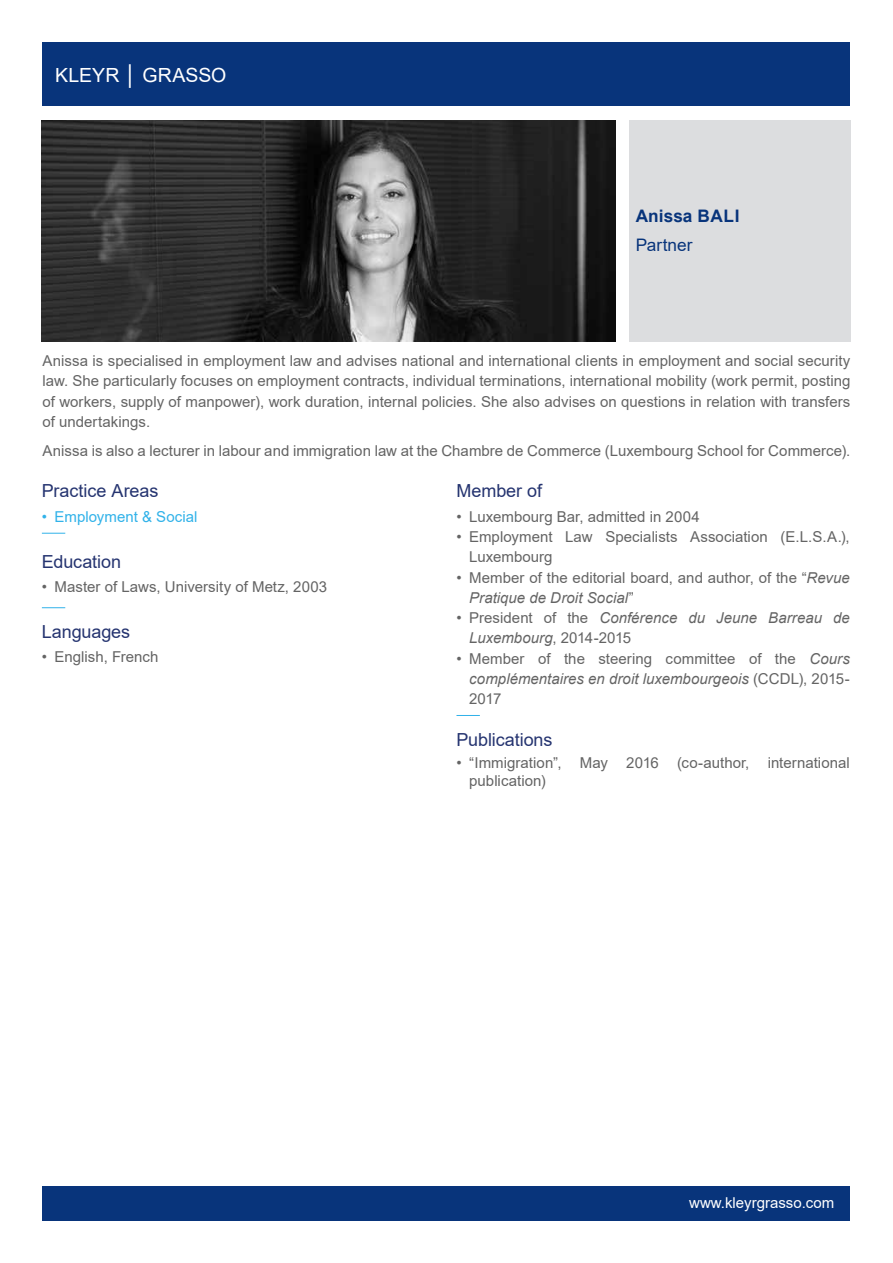
<style>
.page{position:relative;width:893px;height:1263px;background:#fff}
.page>*{position:absolute;margin:0;border:0;box-sizing:border-box;transform-origin:0 0}
.t1{font:19.5px "Arial";letter-spacing:.005em;color:#fff}
.t2{font:18px "Arial";letter-spacing:-.005em;color:#253470}
.t3{font:700 17.25px "Arial";letter-spacing:.005em;color:#08347b}
.t4{font:17.25px "Arial";letter-spacing:-.005em;color:#08347b}
.t5{font:15px/20.2px "Arial";letter-spacing:.005em;color:#646464}
.t6{font:italic 15px/20.2px "Arial";color:#646464}
.t7{font:15px "Arial";color:#fff}
.t8{font:15px "Arial";letter-spacing:.005em;color:#31b2e9}
.s1{font-style:italic}
.s2{font-style:normal}
</style>
<div class="page">
<div style="left:629px;top:120px;width:221px;height:221px;background:#dcdddf"></div>
<div style="left:43px;top:43px;width:807px;height:63px;background:#08347b"></div>
<img style="left:42px;top:120px;width:573px;height:221px">
<div style="left:43px;top:1186px;width:807px;height:34px;background:#08347b"></div>
<svg style="left:42px;top:533px;width:23px;height:1px"></svg>
<svg style="left:42px;top:607px;width:23px;height:1px"></svg>
<svg style="left:456px;top:715px;width:24px;height:1px"></svg>
<p class="t1" style="left:55px;top:61px;width:173px">KLEYR │ GRASSO</p>
<p class="t3" style="left:636px;top:204px;width:105px">Anissa BALI</p>
<p class="t4" style="left:636px;top:233px;width:58px">Partner</p>
<p class="t5" style="left:43px;top:350px;width:809px;text-align:justify">Anissa is specialised in employment law and advises national and international clients in employment and social security law. She particularly focuses on employment contracts, individual terminations, international mobility (work permit, posting of workers, supply of manpower), work duration, internal policies. She also advises on questions in relation with transfers of undertakings.</p>
<p class="t5" style="left:43px;top:440px;width:809px">Anissa is also a lecturer in labour and immigration law at the Chambre de Commerce (Luxembourg School for Commerce).</p>
<p class="t2" style="left:42px;top:479px;width:118px">Practice Areas</p>
<p class="t8" style="left:42px;top:506px;width:157px">• Employment &amp; Social</p>
<p class="t2" style="left:42px;top:549px;width:81px">Education</p>
<p class="t5" style="left:42px;top:577px;width:287px">• Master of Laws, University of Metz, 2003</p>
<p class="t2" style="left:42px;top:619px;width:90px">Languages</p>
<p class="t5" style="left:42px;top:647px;width:118px">• English, French</p>
<p class="t2" style="left:456px;top:479px;width:87px">Member of</p>
<p class="t5" style="left:456px;top:506px;width:245px">• Luxembourg Bar, admitted in 2004</p>
<p class="t5" style="left:469px;top:527px;width:382px;text-indent:-13px">• Employment Law Specialists Association (E.L.S.A.),<br>Luxembourg</p>
<p class="t5" style="left:469px;top:567px;width:382px;text-indent:-13px">• Member of the editorial board, and author, of the “<span class="s1">Revue<br>Pratique de Droit Social</span>”</p>
<p class="t6" style="left:469px;top:608px;width:382px;text-indent:-13px"><span class="s2">• President of the</span> Conférence du Jeune Barreau de<br>Luxembourg<span class="s2">, 2014-2015</span></p>
<p class="t5" style="left:469px;top:648px;width:382px;text-align:justify;text-indent:-13px">• Member of the steering committee of the <span class="s1">Cours complémentaires en droit luxembourgeois</span> (CCDL), 2015- 2017</p>
<p class="t2" style="left:456px;top:727px;width:98px">Publications</p>
<p class="t5" style="left:469px;top:753px;width:382px;line-height:18px;text-indent:-13px">• “Immigration”, May 2016 (co-author, international publication)</p>
<p class="t7" style="left:689px;top:1192px;width:147px">www.kleyrgrasso.com</p>
</div>
